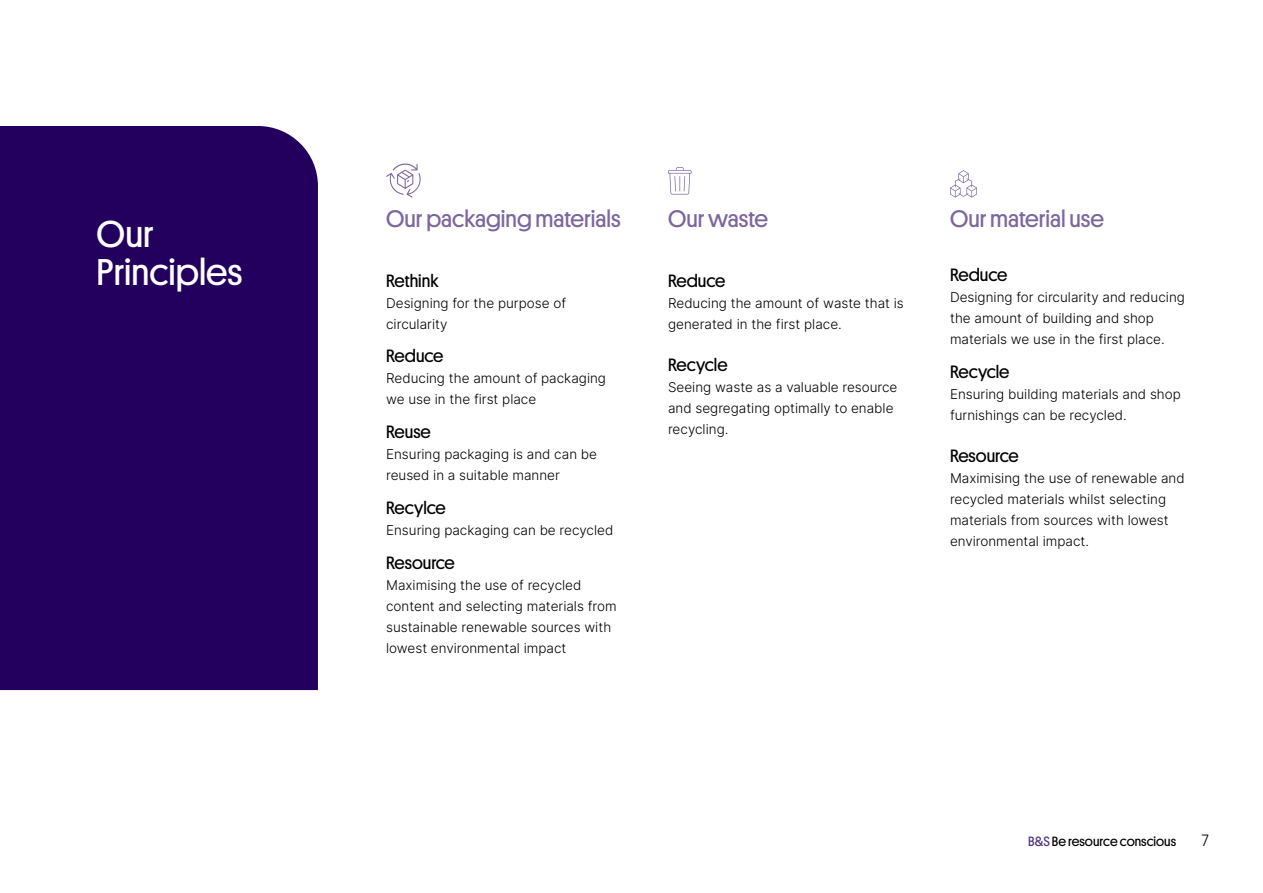
<style>
.page{position:relative;width:1263px;height:893px;background:#fff}
.page>*{position:absolute;margin:0;border:0;box-sizing:border-box;transform-origin:0 0}
.t1{font:37.5px/37.5px "Platform";color:#fff}
.t2{font:24px "Platform";color:#7c669e}
.t3{font:18px "Platform";color:#000}
.t4{font:300 16.5px "Platform";color:#000}
.t5{font:13.5px/21px "Inter";color:#000}
.t6{font:13.5px "Platform";color:#000}
.s1{color:#50337e}
</style>
<div class="page">
<div style="left:0;top:126px;width:318px;height:564px;background:#24005e"></div>
<svg style="left:386px;top:163px;width:35px;height:35px"></svg>
<svg style="left:668px;top:167px;width:23px;height:28px"></svg>
<svg style="left:950px;top:170px;width:27px;height:28px"></svg>
<h1 class="t1" style="left:97px;top:213px;width:147px">Our<br>Principles</h1>
<h2 class="t2" style="left:386px;top:201px;width:236px">Our packaging materials</h2>
<h3 class="t3" style="left:386px;top:267px;width:54px">Rethink</h3>
<p class="t5" style="left:386px;top:292px;width:181px">Designing for the purpose of circularity</p>
<h3 class="t3" style="left:386px;top:343px;width:59px">Reduce</h3>
<p class="t5" style="left:386px;top:368px;width:221px">Reducing the amount of packaging we use in the first place</p>
<h3 class="t3" style="left:386px;top:419px;width:46px">Reuse</h3>
<p class="t5" style="left:386px;top:443px;width:212px">Ensuring packaging is and can be reused in a suitable manner</p>
<h3 class="t3" style="left:386px;top:495px;width:61px">Recylce</h3>
<p class="t5" style="left:386px;top:519px;width:229px">Ensuring packaging can be recycled</p>
<h3 class="t3" style="left:386px;top:549px;width:70px">Resource</h3>
<p class="t5" style="left:386px;top:574px;width:232px">Maximising the use of recycled content and selecting materials from sustainable renewable sources with lowest environmental impact</p>
<h2 class="t2" style="left:668px;top:201px;width:102px">Our waste</h2>
<h3 class="t3" style="left:668px;top:267px;width:59px">Reduce</h3>
<p class="t5" style="left:668px;top:292px;width:237px">Reducing the amount of waste that is generated in the first place.</p>
<h3 class="t3" style="left:668px;top:351px;width:61px">Recycle</h3>
<p class="t5" style="left:668px;top:376px;width:231px">Seeing waste as a valuable resource and segregating optimally to enable recycling.</p>
<h2 class="t2" style="left:950px;top:201px;width:156px">Our material use</h2>
<h3 class="t3" style="left:950px;top:262px;width:59px">Reduce</h3>
<p class="t5" style="left:950px;top:287px;width:236px">Designing for circularity and reducing the amount of building and shop materials we use in the first place.</p>
<h3 class="t3" style="left:950px;top:359px;width:61px">Recycle</h3>
<p class="t5" style="left:950px;top:383px;width:232px">Ensuring building materials and shop furnishings can be recycled.</p>
<h3 class="t3" style="left:950px;top:443px;width:70px">Resource</h3>
<p class="t5" style="left:950px;top:467px;width:236px">Maximising the use of renewable and recycled materials whilst selecting materials from sources with lowest environmental impact.</p>
<p class="t6" style="left:1028px;top:832px;width:149px"><span class="s1">B&amp;S</span> Be resource conscious</p>
<p class="t4" style="left:1202px;top:828px;width:9px">7</p>
</div>
